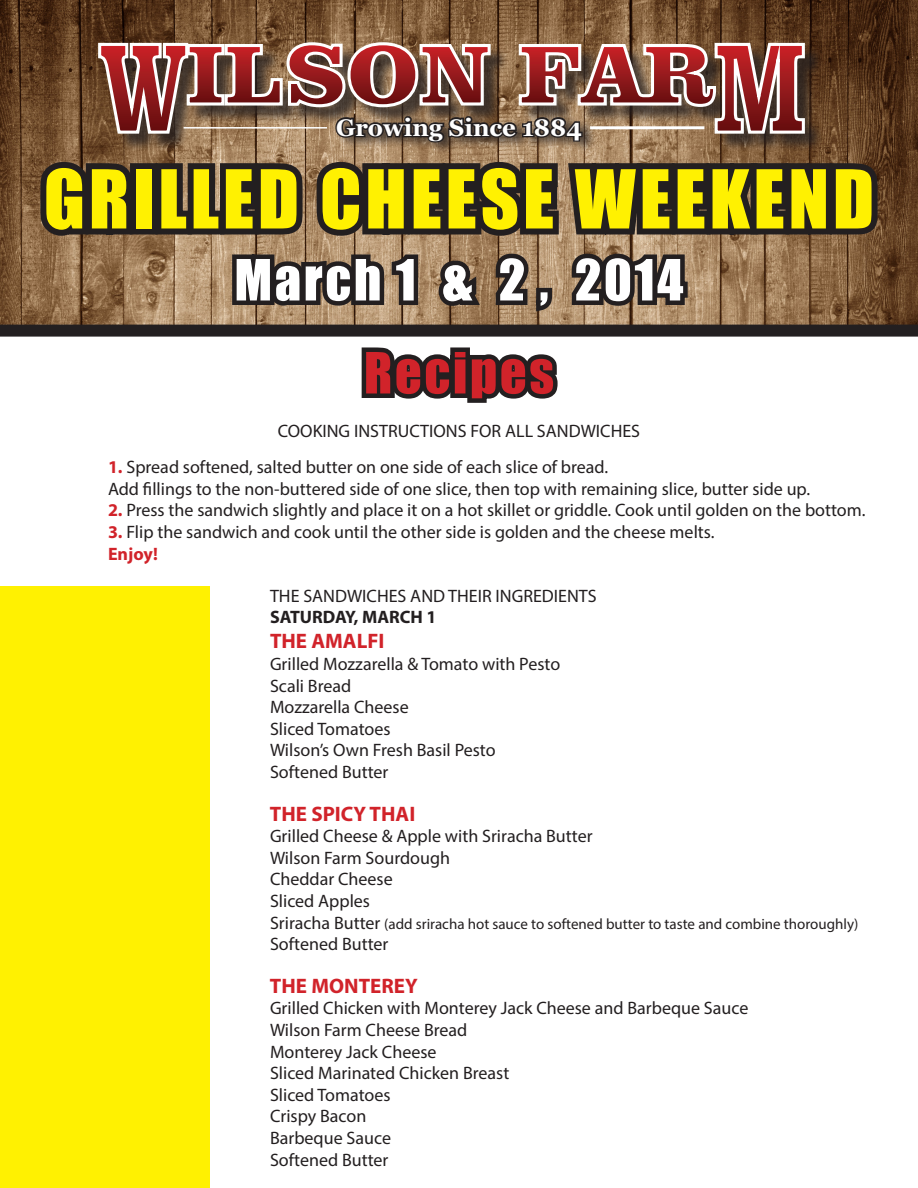
<style>
.page{position:relative;width:918px;height:1188px;background:#fff}
.page>*{position:absolute;margin:0;border:0;box-sizing:border-box;transform-origin:0 0}
.t1{font:75px "Impact";letter-spacing:.05em;color:#fff101}
.t2{font:52.5px "Impact";letter-spacing:.05em;color:#fff}
.t3{font:52.5px "Impact";letter-spacing:.05em;color:#d1232a}
.t4{font:700 24px "Georgia";color:#fff}
.t5{font:700 21px "Myriad Pro";color:#d1232a}
.t6{font:18px "Myriad Pro";color:#231f20}
.t7{font:700 18px "Myriad Pro";color:#231f20}
.t8{font:700 18px "Myriad Pro";color:#d1232a}
.t9{font:15px "Myriad Pro";color:#231f20}
.s1{font-weight:700;color:#d1232a}
.s2{font-size:18px}
</style>
<div class="page">
<svg style="left:0;top:0;width:918px;height:337px;background:#654327"></svg>
<svg style="left:32px;top:31px;width:854px;height:372px"></svg>
<hr style="left:184px;top:127px;width:143px;height:2px;background:#fff">
<hr style="left:590px;top:126px;width:114px;height:3px;background:#fff">
<div style="left:0;top:587px;width:209px;height:601px;background:#fff101"></div>
<p class="t4" style="left:336px;top:109px;width:247px">Growing Since 1884</p>
<p class="t1" style="left:44px;top:141px;width:832px">GRILLED CHEESE WEEKEND</p>
<p class="t2" style="left:234px;top:239px;width:450px">March 1 &amp; 2 , 2014</p>
<p class="t3" style="left:364px;top:332px;width:192px">Recipes</p>
<p class="t6" style="left:278px;top:420px;width:364px">COOKING INSTRUCTIONS FOR ALL SANDWICHES</p>
<p class="t6" style="left:108px;top:456px;width:502px"><span class="s1">1.</span> Spread softened, salted butter on one side of each slice of bread.</p>
<p class="t6" style="left:108px;top:478px;width:704px">Add fillings to the non-buttered side of one slice, then top with remaining slice, butter side up.</p>
<p class="t6" style="left:108px;top:499px;width:759px"><span class="s1">2.</span> Press the sandwich slightly and place it on a hot skillet or griddle. Cook until golden on the bottom.</p>
<p class="t6" style="left:108px;top:521px;width:608px"><span class="s1">3.</span> Flip the sandwich and cook until the other side is golden and the cheese melts.</p>
<p class="t8" style="left:108px;top:542px;width:51px">Enjoy!</p>
<p class="t6" style="left:270px;top:585px;width:328px">THE SANDWICHES AND THEIR INGREDIENTS</p>
<p class="t7" style="left:270px;top:605px;width:168px">SATURDAY, MARCH 1</p>
<p class="t5" style="left:270px;top:628px;width:116px">THE AMALFI</p>
<p class="t6" style="left:270px;top:653px;width:292px">Grilled Mozzarella &amp; Tomato with Pesto</p>
<p class="t6" style="left:270px;top:675px;width:83px">Scali Bread</p>
<p class="t6" style="left:270px;top:696px;width:140px">Mozzarella Cheese</p>
<p class="t6" style="left:270px;top:718px;width:122px">Sliced Tomatoes</p>
<p class="t6" style="left:270px;top:739px;width:227px">Wilson’s Own Fresh Basil Pesto</p>
<p class="t6" style="left:270px;top:761px;width:120px">Softened Butter</p>
<p class="t5" style="left:270px;top:800px;width:147px">THE SPICY THAI</p>
<p class="t6" style="left:270px;top:825px;width:324px">Grilled Cheese &amp; Apple with Sriracha Butter</p>
<p class="t6" style="left:270px;top:847px;width:182px">Wilson Farm Sourdough</p>
<p class="t6" style="left:270px;top:868px;width:124px">Cheddar Cheese</p>
<p class="t6" style="left:270px;top:890px;width:102px">Sliced Apples</p>
<p class="t9" style="left:270px;top:914px;width:590px"><span class="s2">Sriracha Butter</span> (add sriracha hot sauce to softened butter to taste and combine thoroughly)</p>
<p class="t6" style="left:270px;top:933px;width:120px">Softened Butter</p>
<p class="t5" style="left:270px;top:972px;width:149px">THE MONTEREY</p>
<p class="t6" style="left:270px;top:997px;width:480px">Grilled Chicken with Monterey Jack Cheese and Barbeque Sauce</p>
<p class="t6" style="left:270px;top:1019px;width:199px">Wilson Farm Cheese Bread</p>
<p class="t6" style="left:270px;top:1041px;width:168px">Monterey Jack Cheese</p>
<p class="t6" style="left:270px;top:1062px;width:241px">Sliced Marinated Chicken Breast</p>
<p class="t6" style="left:270px;top:1084px;width:122px">Sliced Tomatoes</p>
<p class="t6" style="left:270px;top:1105px;width:98px">Crispy Bacon</p>
<p class="t6" style="left:270px;top:1127px;width:123px">Barbeque Sauce</p>
<p class="t6" style="left:270px;top:1149px;width:120px">Softened Butter</p>
</div>
